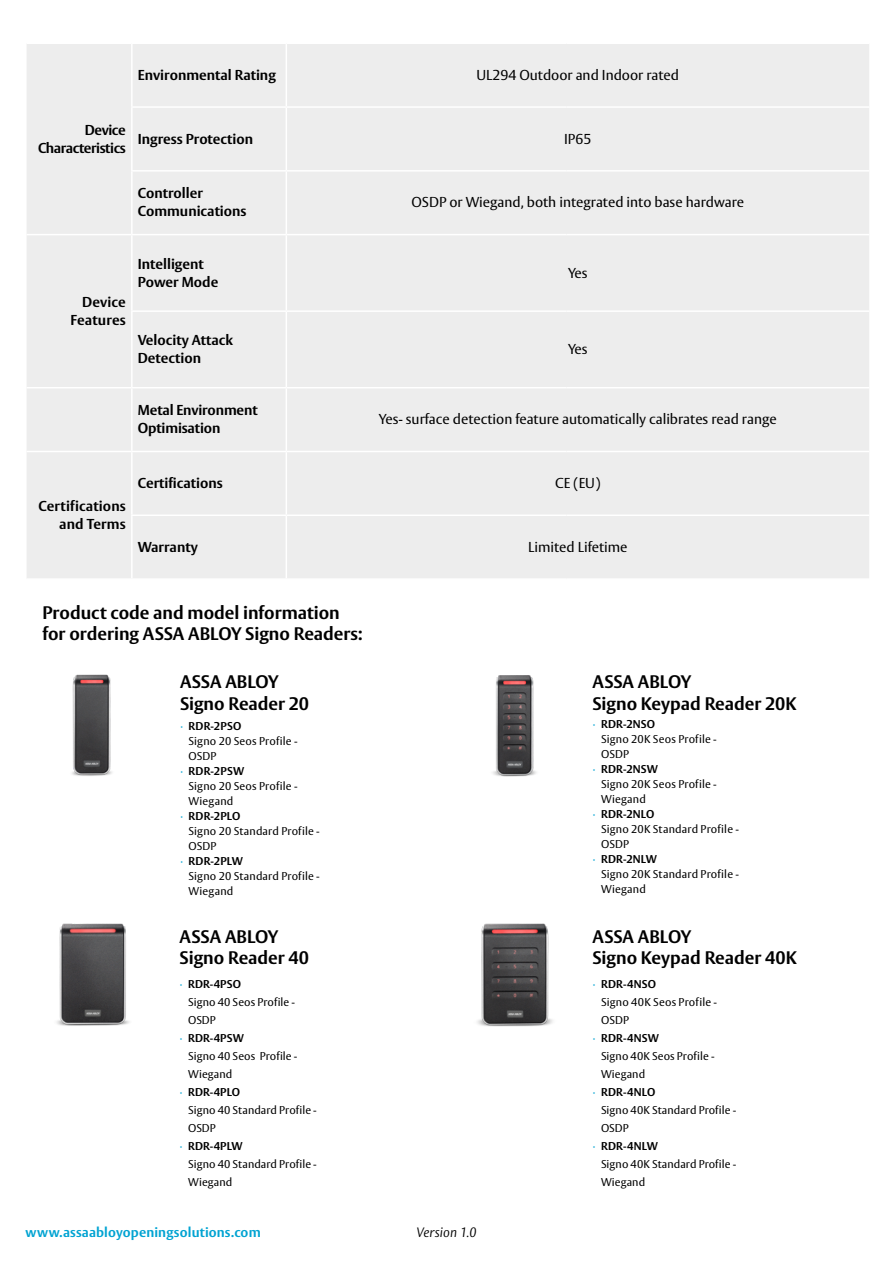
<style>
.page{position:relative;width:893px;height:1263px;background:#fff}
.page>*{position:absolute;margin:0;border:0;box-sizing:border-box;transform-origin:0 0}
.t1{font:700 18px/21.8px "ASSA Vesta";color:#000}
.t2{font:700 14.25px/18px "ASSA Vesta";color:#000}
.t3{font:14.25px "ASSA Vesta";color:#000}
.t4{font:700 14.25px/18px "ASSA Vesta";letter-spacing:-.03em;color:#000;text-align:right}
.t5{font:700 13.5px "ASSA Vesta";letter-spacing:.01em;color:#00a3d2}
.t6{font:italic 300 13.5px "ASSA Vesta";letter-spacing:.005em;color:#000}
.t7{font:11.25px "ASSA Vesta";letter-spacing:.015em;color:#000}
.t8{font:700 11.25px "ASSA Vesta";letter-spacing:.015em;color:#000}
.s1{font-weight:300;color:#00a3d2}
</style>
<div class="page">
<div style="left:27px;top:44px;width:842px;height:534px;background:#ededed"></div>
<hr style="left:286px;top:106px;width:280px;height:2px;background:#fff">
<hr style="left:566px;top:106px;width:303px;height:2px;background:#fff">
<hr style="left:286px;top:170px;width:280px;height:2px;background:#fff">
<hr style="left:566px;top:170px;width:303px;height:2px;background:#fff">
<hr style="left:27px;top:234px;width:105px;height:1px;background:#fff">
<hr style="left:286px;top:234px;width:280px;height:1px;background:#fff">
<hr style="left:566px;top:234px;width:303px;height:1px;background:#fff">
<hr style="left:286px;top:310px;width:280px;height:2px;background:#fff">
<hr style="left:566px;top:310px;width:303px;height:2px;background:#fff">
<hr style="left:27px;top:387px;width:105px;height:1px;background:#fff">
<hr style="left:27px;top:451px;width:105px;height:1px;background:#fff">
<hr style="left:286px;top:387px;width:280px;height:1px;background:#fff">
<hr style="left:566px;top:387px;width:303px;height:1px;background:#fff">
<hr style="left:286px;top:451px;width:280px;height:1px;background:#fff">
<hr style="left:566px;top:451px;width:303px;height:1px;background:#fff">
<hr style="left:286px;top:514px;width:280px;height:2px;background:#fff">
<hr style="left:566px;top:514px;width:303px;height:2px;background:#fff">
<hr style="left:131px;top:106px;width:155px;height:2px;background:#fff">
<hr style="left:131px;top:170px;width:155px;height:2px;background:#fff">
<hr style="left:132px;top:234px;width:154px;height:1px;background:#fff">
<hr style="left:131px;top:310px;width:155px;height:2px;background:#fff">
<hr style="left:132px;top:387px;width:154px;height:1px;background:#fff">
<hr style="left:132px;top:451px;width:154px;height:1px;background:#fff">
<hr style="left:131px;top:514px;width:155px;height:2px;background:#fff">
<hr style="left:131px;top:44px;width:2px;height:62px;background:#fff">
<hr style="left:286px;top:44px;width:1px;height:62px;background:#fff">
<hr style="left:131px;top:108px;width:2px;height:62px;background:#fff">
<hr style="left:286px;top:108px;width:1px;height:62px;background:#fff">
<hr style="left:131px;top:172px;width:2px;height:62px;background:#fff">
<hr style="left:286px;top:172px;width:1px;height:62px;background:#fff">
<hr style="left:131px;top:235px;width:2px;height:75px;background:#fff">
<hr style="left:286px;top:235px;width:1px;height:75px;background:#fff">
<hr style="left:131px;top:312px;width:2px;height:75px;background:#fff">
<hr style="left:286px;top:312px;width:1px;height:75px;background:#fff">
<hr style="left:131px;top:388px;width:2px;height:63px;background:#fff">
<hr style="left:286px;top:388px;width:1px;height:63px;background:#fff">
<hr style="left:131px;top:452px;width:2px;height:62px;background:#fff">
<hr style="left:286px;top:452px;width:1px;height:62px;background:#fff">
<hr style="left:131px;top:516px;width:2px;height:62px;background:#fff">
<hr style="left:286px;top:516px;width:1px;height:62px;background:#fff">
<img style="left:72px;top:674px;width:40px;height:102px">
<img style="left:492px;top:675px;width:45px;height:102px">
<img style="left:56px;top:923px;width:74px;height:103px">
<img style="left:477px;top:923px;width:76px;height:104px">
<p class="t2" style="left:138px;top:66px;width:140px">Environmental Rating</p>
<p class="t3" style="left:476px;top:66px;width:204px">UL294 Outdoor and Indoor rated</p>
<p class="t4" style="left:38px;top:121px;width:89px">Device<br>Characteristics</p>
<p class="t2" style="left:138px;top:130px;width:117px">Ingress Protection</p>
<p class="t3" style="left:564px;top:130px;width:29px">IP65</p>
<p class="t2" style="left:138px;top:185px;width:110px">Controller<br>Communications</p>
<p class="t3" style="left:411px;top:194px;width:334px">OSDP or Wiegand, both integrated into base hardware</p>
<p class="t2" style="left:71px;top:293px;width:57px;text-align:right">Device<br>Features</p>
<p class="t2" style="left:138px;top:255px;width:82px">Intelligent<br>Power Mode</p>
<p class="t3" style="left:568px;top:264px;width:21px">Yes</p>
<p class="t2" style="left:138px;top:332px;width:97px">Velocity Attack<br>Detection</p>
<p class="t3" style="left:568px;top:340px;width:21px">Yes</p>
<p class="t2" style="left:138px;top:402px;width:121px">Metal Environment<br>Optimisation</p>
<p class="t3" style="left:379px;top:411px;width:400px">Yes- surface detection feature automatically calibrates read range</p>
<p class="t2" style="left:38px;top:497px;width:89px;text-align:right">Certifications and Terms</p>
<p class="t2" style="left:138px;top:475px;width:86px">Certifications</p>
<p class="t3" style="left:555px;top:474px;width:47px">CE (EU)</p>
<p class="t2" style="left:138px;top:538px;width:61px">Warranty</p>
<p class="t3" style="left:528px;top:538px;width:101px">Limited Lifetime</p>
<h1 class="t1" style="left:43px;top:602px;width:322px">Product code and model information for ordering ASSA ABLOY Signo Readers:</h1>
<h1 class="t1" style="left:180px;top:672px;width:131px">ASSA ABLOY<br>Signo Reader 20</h1>
<p class="t8" style="left:180px;top:719px;width:63px"><span class="s1">∙</span> RDR-2PSO</p>
<p class="t7" style="left:189px;top:734px;width:111px">Signo 20 Seos Profile -</p>
<p class="t7" style="left:189px;top:749px;width:29px">OSDP</p>
<p class="t8" style="left:180px;top:764px;width:66px"><span class="s1">∙</span> RDR-2PSW</p>
<p class="t7" style="left:189px;top:779px;width:111px">Signo 20 Seos Profile -</p>
<p class="t7" style="left:189px;top:794px;width:46px">Wiegand</p>
<p class="t8" style="left:180px;top:809px;width:62px"><span class="s1">∙</span> RDR-2PLO</p>
<p class="t7" style="left:189px;top:824px;width:133px">Signo 20 Standard Profile -</p>
<p class="t7" style="left:189px;top:839px;width:29px">OSDP</p>
<p class="t8" style="left:180px;top:854px;width:64px"><span class="s1">∙</span> RDR-2PLW</p>
<p class="t7" style="left:189px;top:869px;width:133px">Signo 20 Standard Profile -</p>
<p class="t7" style="left:189px;top:884px;width:46px">Wiegand</p>
<h1 class="t1" style="left:180px;top:926px;width:131px">ASSA ABLOY<br>Signo Reader 40</h1>
<p class="t8" style="left:180px;top:977px;width:63px"><span class="s1">∙</span> RDR-4PSO</p>
<p class="t7" style="left:188px;top:995px;width:108px">Signo 40 Seos Profile -</p>
<p class="t7" style="left:188px;top:1013px;width:29px">OSDP</p>
<p class="t8" style="left:180px;top:1031px;width:66px"><span class="s1">∙</span> RDR-4PSW</p>
<p class="t7" style="left:188px;top:1049px;width:111px">Signo 40 Seos Profile -</p>
<p class="t7" style="left:188px;top:1067px;width:46px">Wiegand</p>
<p class="t8" style="left:180px;top:1085px;width:62px"><span class="s1">∙</span> RDR-4PLO</p>
<p class="t7" style="left:188px;top:1103px;width:130px">Signo 40 Standard Profile -</p>
<p class="t7" style="left:188px;top:1121px;width:29px">OSDP</p>
<p class="t8" style="left:180px;top:1139px;width:64px"><span class="s1">∙</span> RDR-4PLW</p>
<p class="t7" style="left:188px;top:1157px;width:130px">Signo 40 Standard Profile -</p>
<p class="t7" style="left:188px;top:1175px;width:46px">Wiegand</p>
<p class="t5" style="left:26px;top:1224px;width:237px">www.assaabloyopeningsolutions.com</p>
<p class="t6" style="left:416px;top:1224px;width:62px">Version 1.0</p>
<h1 class="t1" style="left:592px;top:672px;width:206px">ASSA ABLOY<br>Signo Keypad Reader 20K</h1>
<p class="t8" style="left:592px;top:717px;width:64px"><span class="s1">∙</span> RDR-2NSO</p>
<p class="t7" style="left:601px;top:732px;width:117px">Signo 20K Seos Profile -</p>
<p class="t7" style="left:601px;top:747px;width:29px">OSDP</p>
<p class="t8" style="left:592px;top:762px;width:67px"><span class="s1">∙</span> RDR-2NSW</p>
<p class="t7" style="left:601px;top:777px;width:117px">Signo 20K Seos Profile -</p>
<p class="t7" style="left:601px;top:792px;width:46px">Wiegand</p>
<p class="t8" style="left:592px;top:807px;width:63px"><span class="s1">∙</span> RDR-2NLO</p>
<p class="t7" style="left:601px;top:822px;width:140px">Signo 20K Standard Profile -</p>
<p class="t7" style="left:601px;top:837px;width:29px">OSDP</p>
<p class="t8" style="left:592px;top:852px;width:66px"><span class="s1">∙</span> RDR-2NLW</p>
<p class="t7" style="left:601px;top:867px;width:140px">Signo 20K Standard Profile -</p>
<p class="t7" style="left:601px;top:882px;width:46px">Wiegand</p>
<h1 class="t1" style="left:592px;top:926px;width:206px">ASSA ABLOY<br>Signo Keypad Reader 40K</h1>
<p class="t8" style="left:592px;top:977px;width:65px"><span class="s1">∙</span> RDR-4NSO</p>
<p class="t7" style="left:601px;top:995px;width:118px">Signo 40K Seos Profile -</p>
<p class="t7" style="left:601px;top:1013px;width:29px">OSDP</p>
<p class="t8" style="left:592px;top:1031px;width:68px"><span class="s1">∙</span> RDR-4NSW</p>
<p class="t7" style="left:601px;top:1049px;width:115px">Signo 40K Seos Profile -</p>
<p class="t7" style="left:601px;top:1067px;width:46px">Wiegand</p>
<p class="t8" style="left:592px;top:1085px;width:64px"><span class="s1">∙</span> RDR-4NLO</p>
<p class="t7" style="left:601px;top:1103px;width:137px">Signo 40K Standard Profile -</p>
<p class="t7" style="left:601px;top:1121px;width:29px">OSDP</p>
<p class="t8" style="left:592px;top:1139px;width:67px"><span class="s1">∙</span> RDR-4NLW</p>
<p class="t7" style="left:601px;top:1157px;width:137px">Signo 40K Standard Profile -</p>
<p class="t7" style="left:601px;top:1175px;width:46px">Wiegand</p>
</div>
